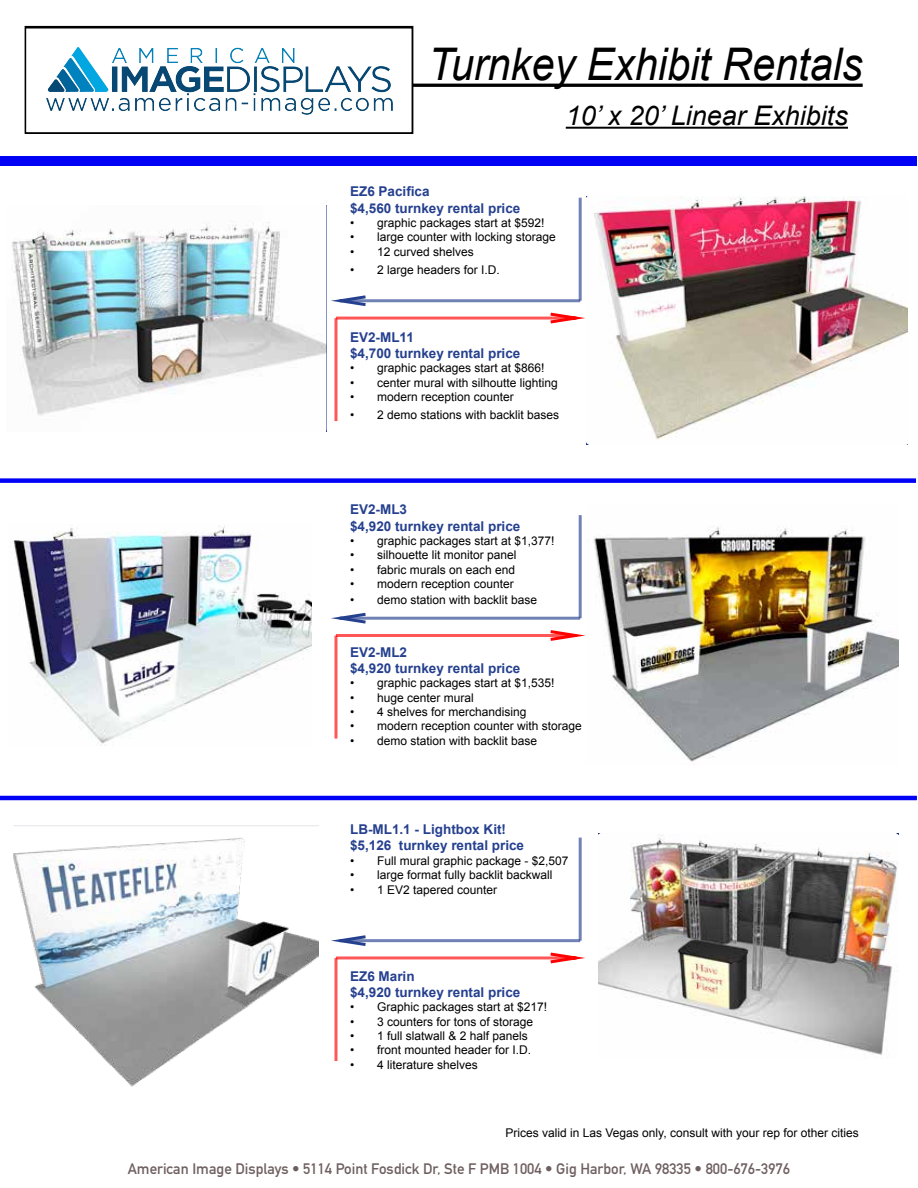
<style>
.page{position:relative;width:918px;height:1188px;background:#fff}
.page>*{position:absolute;margin:0;border:0;box-sizing:border-box;transform-origin:0 0}
.t1{font:italic 45px "Arial";color:#000;scale:.92 1}
.t2{font:italic 27px "Arial";color:#000}
.t3{font:700 15px "DIN Alternate";color:#240d0d}
.t4{font:700 13.5px/16.2px "Arial";color:#25408f}
.t5{font:12px "Arial";color:#000}
</style>
<div class="page">
<img style="left:12px;top:221px;width:314px;height:195px">
<hr style="left:406px;top:84px;width:457px;height:3px;background:#000">
<hr style="left:566px;top:127px;width:282px;height:2px;background:#000">
<div style="left:0;top:157px;width:916px;height:9px;background:#0002f6"></div>
<img style="left:587px;top:197px;width:320px;height:248px">
<img style="left:593px;top:527px;width:306px;height:235px">
<img style="left:13px;top:825px;width:306px;height:262px">
<img style="left:598px;top:834px;width:301px;height:222px">
<svg style="left:331px;top:935px;width:38px;height:11px"></svg>
<hr style="left:579px;top:838px;width:3px;height:103px;background:#25408f">
<hr style="left:339px;top:939px;width:241px;height:3px;background:#25408f">
<svg style="left:547px;top:952px;width:38px;height:12px"></svg>
<hr style="left:334px;top:958px;width:3px;height:103px;background:#f00">
<hr style="left:336px;top:956px;width:241px;height:3px;background:#f00">
<svg style="left:331px;top:612px;width:38px;height:12px"></svg>
<hr style="left:579px;top:515px;width:3px;height:103px;background:#25408f">
<hr style="left:339px;top:617px;width:241px;height:3px;background:#25408f">
<svg style="left:550px;top:628px;width:45px;height:15px"></svg>
<hr style="left:334px;top:636px;width:3px;height:103px;background:#f00">
<hr style="left:336px;top:634px;width:241px;height:3px;background:#f00">
<svg style="left:321px;top:293px;width:48px;height:15px"></svg>
<hr style="left:579px;top:198px;width:3px;height:103px;background:#25408f">
<hr style="left:339px;top:299px;width:241px;height:3px;background:#25408f">
<svg style="left:547px;top:311px;width:48px;height:14px"></svg>
<hr style="left:334px;top:318px;width:3px;height:103px;background:#f00">
<hr style="left:336px;top:317px;width:241px;height:3px;background:#f00">
<img style="left:13px;top:525px;width:298px;height:219px">
<svg style="left:0;top:478px;width:917px;height:5px;background:#191bf6"></svg>
<svg style="left:0;top:795px;width:917px;height:6px;background:#4041f8"></svg>
<div style="left:25px;top:26px;width:388px;height:108px;border:2px solid #000"></div>
<img style="left:46px;top:48px;width:347px;height:67px">
<h1 class="t1" style="left:429px;top:36px;width:473px">Turnkey Exhibit Rentals</h1>
<h2 class="t2" style="left:566px;top:98px;width:284px">10’ x 20’ Linear Exhibits</h2>
<p class="t4" style="left:350px;top:184px;width:172px">EZ6 Pacifica<br>$4,560 turnkey rental price</p>
<p class="t5" style="left:350px;top:215px;width:196px">• graphic packages start at $592!</p>
<p class="t5" style="left:350px;top:229px;width:207px">• large counter with locking storage</p>
<p class="t5" style="left:350px;top:244px;width:125px">• 12 curved shelves</p>
<p class="t5" style="left:350px;top:262px;width:151px">• 2 large headers for I.D.</p>
<p class="t4" style="left:350px;top:329px;width:172px">EV2-ML11<br>$4,700 turnkey rental price</p>
<p class="t5" style="left:350px;top:360px;width:196px">• graphic packages start at $866!</p>
<p class="t5" style="left:350px;top:375px;width:209px">• center mural with silhoutte lighting</p>
<p class="t5" style="left:350px;top:389px;width:165px">• modern reception counter</p>
<p class="t5" style="left:350px;top:407px;width:211px">• 2 demo stations with backlit bases</p>
<p class="t4" style="left:350px;top:502px;width:172px">EV2-ML3<br>$4,920 turnkey rental price</p>
<p class="t5" style="left:350px;top:533px;width:206px">• graphic packages start at $1,377!</p>
<p class="t5" style="left:350px;top:547px;width:168px">• silhouette lit monitor panel</p>
<p class="t5" style="left:350px;top:562px;width:167px">• fabric murals on each end</p>
<p class="t5" style="left:350px;top:576px;width:165px">• modern reception counter</p>
<p class="t5" style="left:350px;top:592px;width:189px">• demo station with backlit base</p>
<p class="t4" style="left:350px;top:644px;width:172px">EV2-ML2<br>$4,920 turnkey rental price</p>
<p class="t5" style="left:350px;top:675px;width:206px">• graphic packages start at $1,535!</p>
<p class="t5" style="left:350px;top:690px;width:125px">• huge center mural</p>
<p class="t5" style="left:350px;top:704px;width:178px">• 4 shelves for merchandising</p>
<p class="t5" style="left:350px;top:718px;width:233px">• modern reception counter with storage</p>
<p class="t5" style="left:350px;top:733px;width:189px">• demo station with backlit base</p>
<p class="t4" style="left:350px;top:822px;width:176px">LB-ML1.1 - Lightbox Kit! $5,126 turnkey rental price</p>
<p class="t5" style="left:350px;top:853px;width:220px">• Full mural graphic package - $2,507</p>
<p class="t5" style="left:350px;top:867px;width:204px">• large format fully backlit backwall</p>
<p class="t5" style="left:350px;top:882px;width:149px">• 1 EV2 tapered counter</p>
<p class="t4" style="left:350px;top:968px;width:172px">EZ6 Marin<br>$4,920 turnkey rental price</p>
<p class="t5" style="left:350px;top:999px;width:199px">• Graphic packages start at $217!</p>
<p class="t5" style="left:350px;top:1014px;width:185px">• 3 counters for tons of storage</p>
<p class="t5" style="left:350px;top:1028px;width:179px">• 1 full slatwall &amp; 2 half panels</p>
<p class="t5" style="left:350px;top:1042px;width:183px">• front mounted header for I.D.</p>
<p class="t5" style="left:350px;top:1057px;width:129px">• 4 literature shelves</p>
<p class="t5" style="left:506px;top:1125px;width:355px">Prices valid in Las Vegas only, consult with your rep for other cities</p>
<p class="t3" style="left:128px;top:1157px;width:664px">American Image Displays • 5114 Point Fosdick Dr, Ste F PMB 1004 • Gig Harbor, WA 98335 • 800-676-3976</p>
</div>
